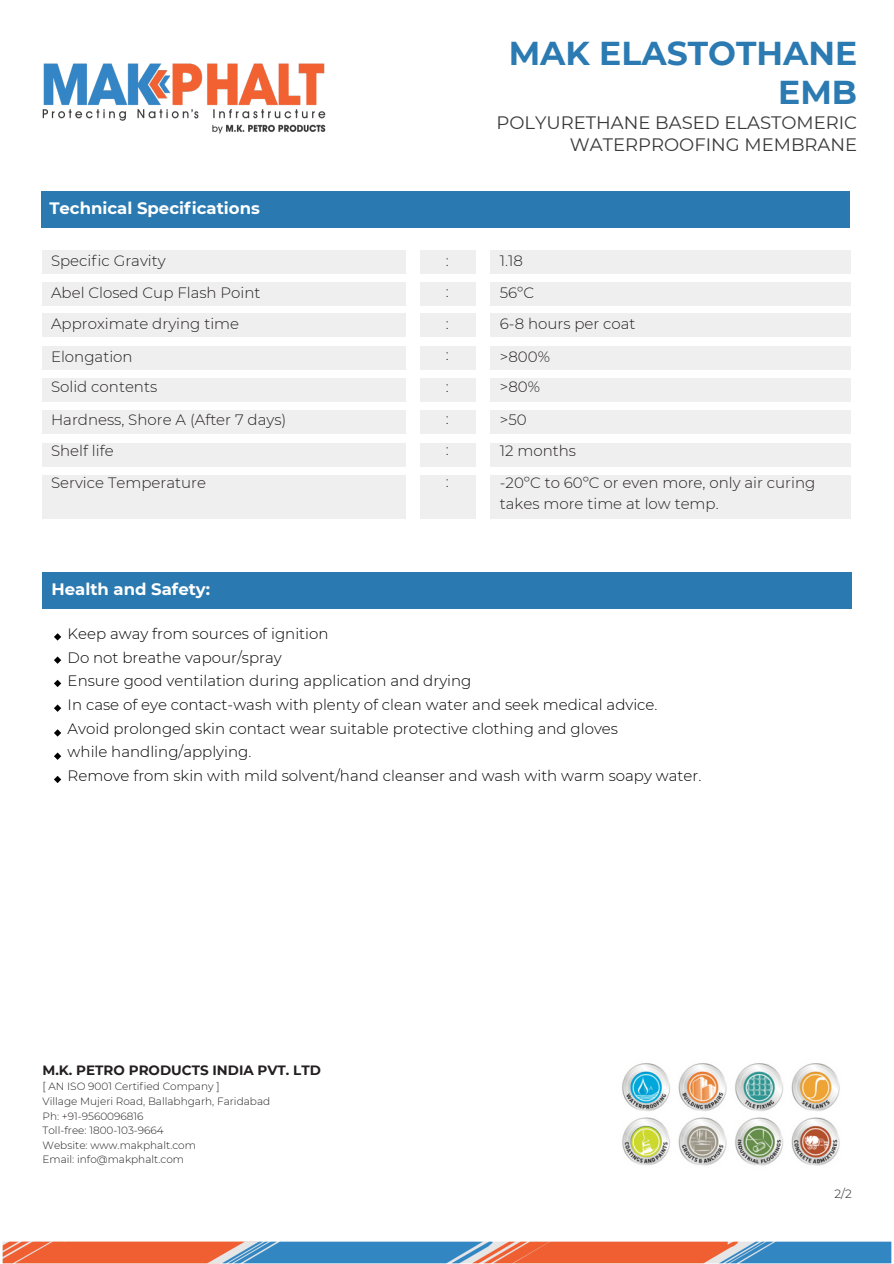
<style>
.page{position:relative;width:894px;height:1264px;background:#fff}
.page>*{position:absolute;margin:0;border:0;box-sizing:border-box;transform-origin:0 0}
.t1{font:700 33px/39.3px "Montserrat";color:#2b7ab2;text-align:right}
.t2{font:18px/22.5px "Montserrat";color:#3a3a3a;text-align:right}
.t3{font:700 16.5px "Montserrat";color:#fff}
.t4{font:300 15px/23.7px "Montserrat";color:#000}
.t5{font:300 15px/31.8px "Montserrat";color:#231f20}
.t6{font:700 13.5px "Montserrat";color:#231f20}
.t7{font:300 12px "Montserrat";color:#231f20}
.t8{font:300 10.5px/14.7px "Montserrat";color:#231f20}
.s1{font-size:10.95px}
</style>
<div class="page">
<div style="left:42px;top:191px;width:807px;height:36px;background:#2a7ab1"></div>
<div style="left:42px;top:572px;width:809px;height:36px;background:#2a7ab1"></div>
<img style="left:2px;top:1241px;width:890px;height:22px">
<img style="left:622px;top:1063px;width:218px;height:103px">
<svg style="left:54px;top:633px;width:7px;height:7px"></svg>
<svg style="left:54px;top:656px;width:7px;height:8px"></svg>
<svg style="left:54px;top:679px;width:7px;height:8px"></svg>
<svg style="left:54px;top:704px;width:7px;height:8px"></svg>
<svg style="left:54px;top:729px;width:7px;height:7px"></svg>
<svg style="left:54px;top:752px;width:7px;height:8px"></svg>
<svg style="left:54px;top:776px;width:7px;height:7px"></svg>
<img style="left:42px;top:63px;width:284px;height:71px">
<div style="left:42px;top:250px;width:364px;height:23px;background:#efefef"></div>
<div style="left:42px;top:282px;width:364px;height:23px;background:#efefef"></div>
<div style="left:42px;top:314px;width:364px;height:22px;background:#efefef"></div>
<div style="left:42px;top:346px;width:364px;height:23px;background:#efefef"></div>
<div style="left:42px;top:378px;width:364px;height:23px;background:#efefef"></div>
<div style="left:42px;top:411px;width:364px;height:23px;background:#efefef"></div>
<div style="left:42px;top:443px;width:364px;height:23px;background:#efefef"></div>
<div style="left:420px;top:250px;width:55px;height:23px;background:#efefef"></div>
<div style="left:420px;top:282px;width:55px;height:23px;background:#efefef"></div>
<div style="left:420px;top:314px;width:55px;height:22px;background:#efefef"></div>
<div style="left:420px;top:346px;width:55px;height:23px;background:#efefef"></div>
<div style="left:420px;top:378px;width:55px;height:23px;background:#efefef"></div>
<div style="left:420px;top:411px;width:55px;height:23px;background:#efefef"></div>
<div style="left:420px;top:443px;width:55px;height:23px;background:#efefef"></div>
<div style="left:42px;top:475px;width:364px;height:43px;background:#efefef"></div>
<div style="left:420px;top:475px;width:55px;height:43px;background:#efefef"></div>
<div style="left:490px;top:250px;width:359px;height:23px;background:#efefef"></div>
<div style="left:490px;top:282px;width:359px;height:23px;background:#efefef"></div>
<div style="left:490px;top:314px;width:359px;height:22px;background:#efefef"></div>
<div style="left:490px;top:346px;width:359px;height:23px;background:#efefef"></div>
<div style="left:490px;top:378px;width:359px;height:23px;background:#efefef"></div>
<div style="left:490px;top:411px;width:359px;height:23px;background:#efefef"></div>
<div style="left:490px;top:443px;width:359px;height:23px;background:#efefef"></div>
<div style="left:490px;top:475px;width:359px;height:43px;background:#efefef"></div>
<h3 class="t3" style="left:49px;top:198px;width:212px">Technical Specifications</h3>
<p class="t5" style="left:51px;top:245px;width:211px">Specific Gravity<br>Abel Closed Cup Flash Point<br>Approximate drying time<br>Elongation</p>
<p class="t5" style="left:51px;top:371px;width:237px">Solid contents<br>Hardness, Shore A (After 7 days)<br>Shelf life<br>Service Temperature</p>
<p class="t3" style="left:51px;top:579px;width:160px">Health and Safety:</p>
<h1 class="t5" style="left:446px;top:245px;width:4px;text-align:justify">: : : : : : : :</h1>
<p class="t1" style="left:508px;top:33px;width:350px">MAK ELASTOTHANE<br>EMB</p>
<p class="t2" style="left:496px;top:111px;width:362px">POLYURETHANE BASED ELASTOMERIC<br>WATERPROOFING MEMBRANE</p>
<h3 class="t5" style="left:500px;top:245px;width:137px">1.18<br>56ºC<br>6-8 hours per coat &gt;800%</h3>
<h3 class="t5" style="left:500px;top:371px;width:317px">&gt;80%<br>&gt;50<br>12 months<br>-20ºC to 60ºC or even more, only air curing</h3>
<h3 class="t5" style="left:500px;top:488px;width:220px">takes more time at low temp.</h3>
<h2 class="t4" style="left:68px;top:622px;width:635px">Keep away from sources of ignition<br>Do not breathe vapour/spray<br>Ensure good ventilation during application and drying<br>In case of eye contact-wash with plenty of clean water and seek medical advice.<br>Avoid prolonged skin contact wear suitable protective clothing and gloves<br>while handling/applying.<br>Remove from skin with mild solvent/hand cleanser and wash with warm soapy water.</h2>
<h3 class="t6" style="left:42px;top:1061px;width:280px">M.K. PETRO PRODUCTS INDIA PVT. LTD</h3>
<h4 class="t8" style="left:42px;top:1078px;width:178px"><span class="s1">[</span> AN ISO 9001 Certified Company ]</h4>
<p class="t8" style="left:42px;top:1093px;width:229px">Village Mujeri Road, Ballabhgarh, Faridabad<br>Ph: +91-9560096816<br>Toll-free: 1800-103-9664<br>Website: www.makphalt.com<br>Email: info@makphalt.com</p>
<h2 class="t7" style="left:834px;top:1186px;width:19px">2/2</h2>
</div>
